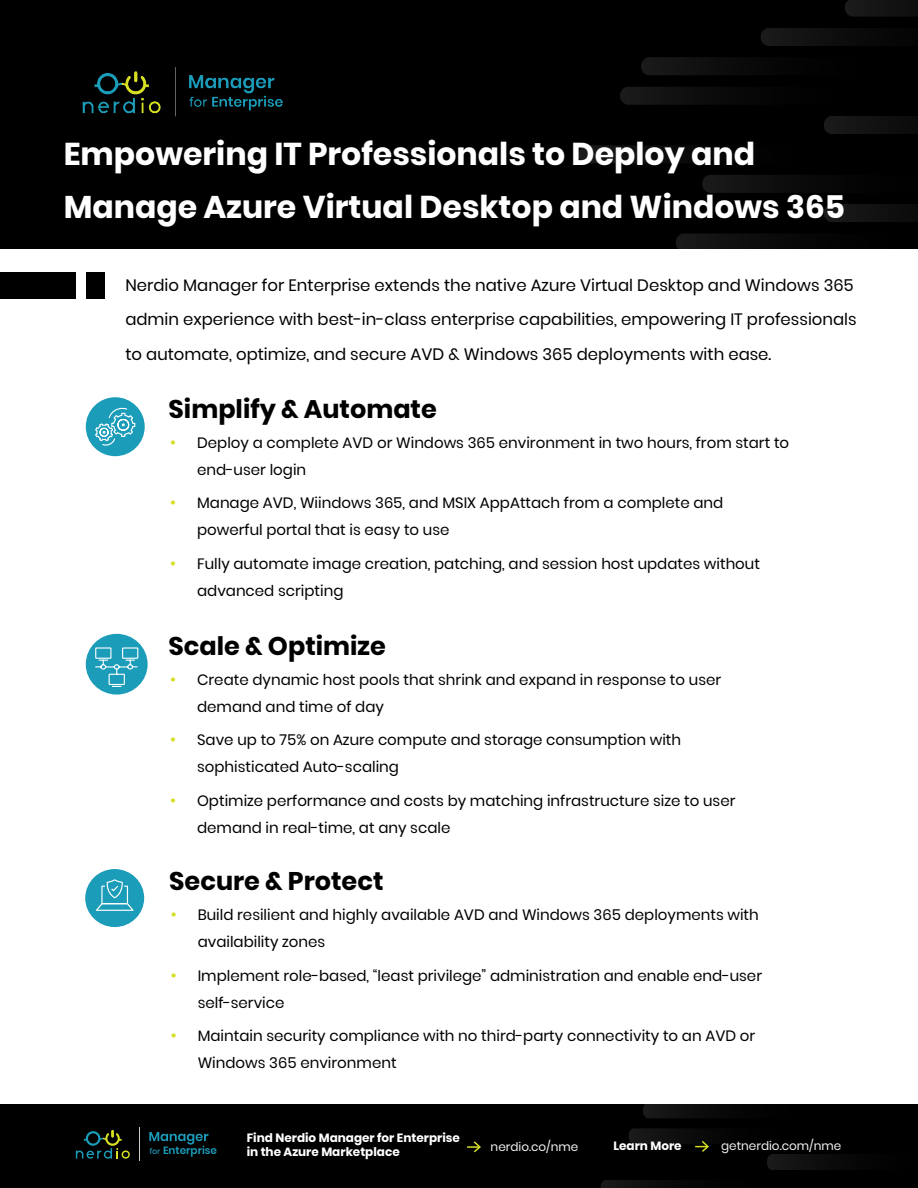
<style>
.page{position:relative;width:918px;height:1188px;background:#fff}
.page>*{position:absolute;margin:0;border:0;box-sizing:border-box;transform-origin:0 0}
.body{font:700 31.5px/52.5px "Poppins";color:#fff}
.body-2{font:700 25.5px "Poppins";color:#000001}
.body-3{font:16.5px/34.5px "Poppins";color:#000001}
.t1{font:15px/27px "Poppins";color:#000001}
.t2{font:700 12px "Poppins";color:#fff}
.t3{font:12px "Poppins";color:#f2f3f4}
.t4{font:600 10.5px "Poppins";color:#1b9cb9}
.s1{font-size:16.5px;color:#d6df26}
.s2{font-family:"Meticula";font-weight:500;font-size:8.4px}
</style>
<div class="page">
<div style="left:0;top:0;width:918px;height:248px;background:#000001"></div>
<img style="left:579px;top:0;width:339px;height:248px">
<img style="left:82px;top:67px;width:201px;height:50px">
<div style="left:0;top:1105px;width:918px;height:83px;background:#000001"></div>
<img style="left:600px;top:1105px;width:233px;height:83px">
<div style="left:0;top:272px;width:76px;height:26px;background:#000001"></div>
<div style="left:87px;top:272px;width:18px;height:26px;background:#000001"></div>
<div style="left:86px;top:634px;width:62px;height:61px;background:#1b9cb9;border-radius:50%"></div>
<svg style="left:94px;top:647px;width:45px;height:41px"></svg>
<div style="left:86px;top:397px;width:59px;height:59px;background:#1b9cb9;border-radius:50%"></div>
<svg style="left:95px;top:407px;width:41px;height:39px"></svg>
<div style="left:85px;top:869px;width:59px;height:58px;background:#1b9cb9;border-radius:50%"></div>
<svg style="left:96px;top:879px;width:38px;height:32px"></svg>
<svg style="left:76px;top:1130px;width:54px;height:29px"></svg>
<svg style="left:149px;top:1132px;width:59px;height:13px"></svg>
<hr style="left:140px;top:1127px;width:1px;height:34px;background:#ccc">
<svg style="left:695px;top:1139px;width:15px;height:14px"></svg>
<svg style="left:467px;top:1141px;width:14px;height:12px"></svg>
<p class="body" style="left:64px;top:128px;width:783px">Empowering IT Professionals to Deploy and<br>Manage Azure Virtual Desktop and Windows 365</p>
<p class="body-3" style="left:125px;top:268px;width:733px">Nerdio Manager for Enterprise extends the native Azure Virtual Desktop and Windows 365 admin experience with best-in-class enterprise capabilities, empowering IT professionals to automate, optimize, and secure AVD &amp; Windows 365 deployments with ease.</p>
<p class="body-2" style="left:169px;top:394px;width:270px">Simplify &amp; Automate</p>
<p class="t1" style="left:197px;top:429px;width:594px;text-indent:-27px"><span class="s1">•</span> Deploy a complete AVD or Windows 365 environment in two hours, from start to end-user login</p>
<p class="t1" style="left:197px;top:490px;width:528px;text-indent:-27px"><span class="s1">•</span> Manage AVD, Wiindows 365, and MSIX AppAttach from a complete and powerful portal that is easy to use</p>
<p class="t1" style="left:197px;top:551px;width:564px;text-indent:-27px"><span class="s1">•</span> Fully automate image creation, patching, and session host updates without advanced scripting</p>
<p class="body-2" style="left:169px;top:631px;width:219px">Scale &amp; Optimize</p>
<p class="t1" style="left:197px;top:666px;width:526px;text-indent:-27px"><span class="s1">•</span> Create dynamic host pools that shrink and expand in response to user demand and time of day</p>
<p class="t1" style="left:197px;top:727px;width:486px;text-indent:-27px"><span class="s1">•</span> Save up to 75% on Azure compute and storage consumption with sophisticated Auto-scaling</p>
<p class="t1" style="left:197px;top:787px;width:540px;text-indent:-27px"><span class="s1">•</span> Optimize performance and costs by matching infrastructure size to user demand in real-time, at any scale</p>
<p class="body-2" style="left:169px;top:866px;width:216px">Secure &amp; Protect</p>
<p class="t1" style="left:198px;top:901px;width:563px;text-indent:-27px"><span class="s1">•</span> Build resilient and highly available AVD and Windows 365 deployments with availability zones</p>
<p class="t1" style="left:198px;top:962px;width:566px;text-indent:-27px"><span class="s1">•</span> Implement role-based, “least privilege” administration and enable end-user self-service</p>
<p class="t1" style="left:198px;top:1023px;width:559px;text-indent:-27px"><span class="s1">•</span> Maintain security compliance with no third-party connectivity to an AVD or<br>Windows 365 environment</p>
<p class="t2" style="left:247px;top:1131px;width:215px">Find Nerdio Manager for Enterprise</p>
<p class="t2" style="left:247px;top:1145px;width:155px">in the Azure Marketplace</p>
<p class="t4" style="left:149px;top:1145px;width:69px"><span class="s2">for</span> Enterprise</p>
<p class="t3" style="left:491px;top:1140px;width:89px">nerdio.co/nme</p>
<p class="t2" style="left:613px;top:1139px;width:70px">Learn More</p>
<p class="t3" style="left:721px;top:1139px;width:122px">getnerdio.com/nme</p>
</div>
